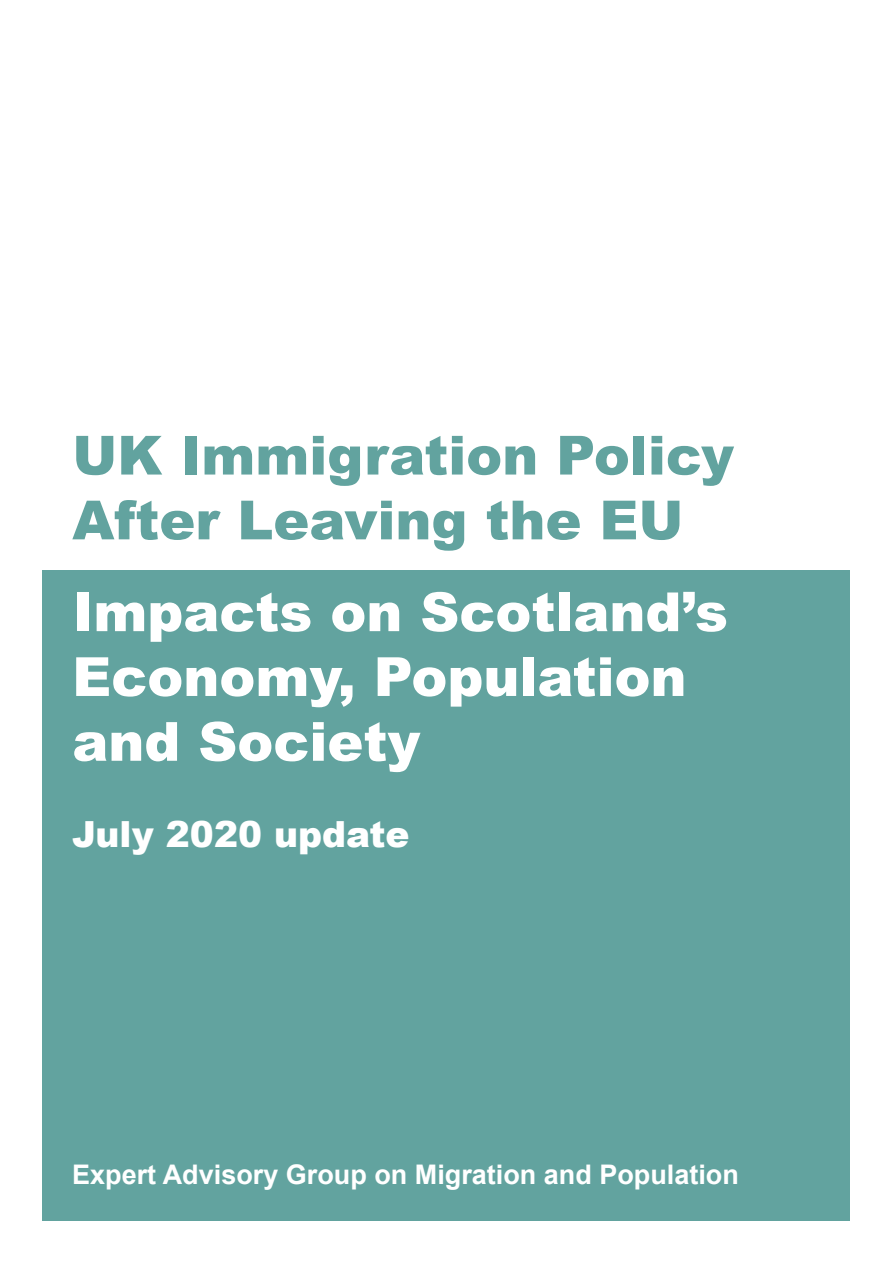
<style>
.page{position:relative;width:893px;height:1263px;background:#fff}
.page>*{position:absolute;margin:0;border:0;box-sizing:border-box;transform-origin:0 0}
.t1{font:900 54px/64.8px "Arial";color:#fff}
.t2{font:900 54px/64.8px "Arial";color:#62a39f}
.t3{font:900 36px "Arial";color:#fff}
.t4{font:700 27px "Arial";color:#fff}
</style>
<div class="page">
<div style="left:43px;top:570px;width:807px;height:650px;background:#62a39f"></div>
<p class="t2" style="left:72px;top:421px;width:663px">UK Immigration Policy<br>After Leaving the EU</p>
<p class="t1" style="left:72px;top:578px;width:657px">Impacts on Scotland’s<br>Economy, Population and Society</p>
<p class="t3" style="left:72px;top:807px;width:339px">July 2020 update</p>
<p class="t4" style="left:72px;top:1156px;width:668px">Expert Advisory Group on Migration and Population</p>
</div>
